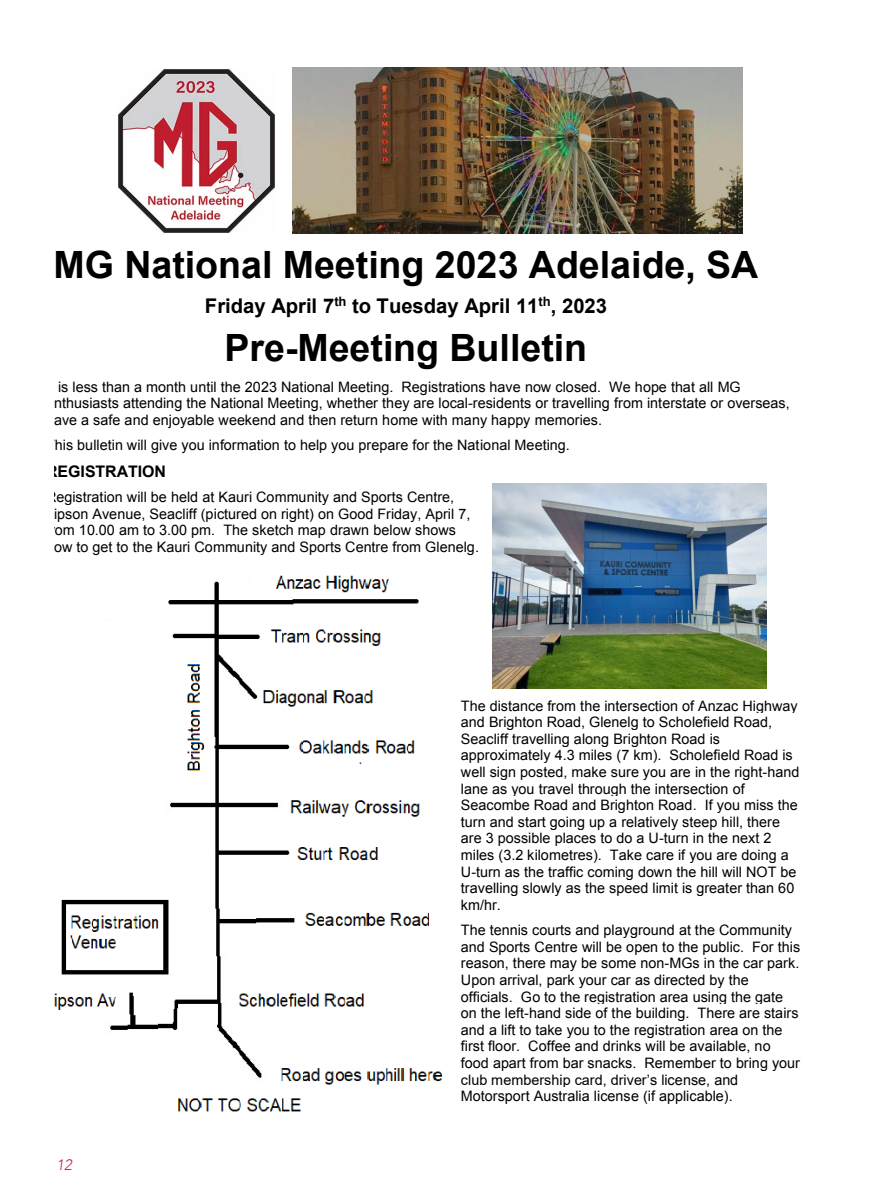
<style>
.page{position:relative;width:893px;height:1200px;background:#fff}
.page>*{position:absolute;margin:0;border:0;box-sizing:border-box;transform-origin:0 0}
.t1{font:700 37.65px "Arial";color:#000}
.t2{font:700 20.25px "Arial";color:#000}
.t3{font:700 15.9px "Arial";letter-spacing:-.005em;color:#000}
.t4{font:italic 300 15px "Avenir";color:#cd1543}
.t5{font:14.4px/16.6px "Arial";color:#000}
</style>
<div class="page">
<img style="left:118px;top:69px;width:157px;height:164px">
<img style="left:293px;top:67px;width:450px;height:167px">
<img style="left:493px;top:483px;width:274px;height:205px">
<img style="left:54px;top:575px;width:389px;height:537px">
<h1 class="t1" style="left:53px;top:239px;width:706px">MG National Meeting 2023 Adelaide, SA</h1>
<h2 class="t2" style="left:205px;top:293px;width:403px">Friday April 7<sup>th</sup> to Tuesday April 11<sup>th</sup>, 2023</h2>
<h1 class="t1" style="left:224px;top:323px;width:364px">Pre-Meeting Bulletin</h1>
<p class="t5" style="left:46px;top:378px;width:745px">It is less than a month until the 2023 National Meeting. Registrations have now closed. We hope that all MG enthusiasts attending the National Meeting, whether they are local-residents or travelling from interstate or overseas, have a safe and enjoyable weekend and then return home with many happy memories.</p>
<p class="t5" style="left:46px;top:437px;width:525px">This bulletin will give you information to help you prepare for the National Meeting.</p>
<p class="t3" style="left:46px;top:460px;width:122px">REGISTRATION</p>
<p class="t5" style="left:46px;top:489px;width:434px">Registration will be held at Kauri Community and Sports Centre, Lipson Avenue, Seacliff (pictured on right) on Good Friday, April 7, from 10.00 am to 3.00 pm. The sketch map drawn below shows how to get to the Kauri Community and Sports Centre from Glenelg.</p>
<p class="t4" style="left:57px;top:1155px;width:17px">12</p>
<p class="t5" style="left:461px;top:697px;width:340px">The distance from the intersection of Anzac Highway and Brighton Road, Glenelg to Scholefield Road, Seacliff travelling along Brighton Road is approximately 4.3 miles (7 km). Scholefield Road is well sign posted, make sure you are in the right-hand lane as you travel through the intersection of Seacombe Road and Brighton Road. If you miss the turn and start going up a relatively steep hill, there are 3 possible places to do a U-turn in the next 2 miles (3.2 kilometres). Take care if you are doing a U-turn as the traffic coming down the hill will NOT be travelling slowly as the speed limit is greater than 60 km/hr.</p>
<p class="t5" style="left:461px;top:921px;width:341px">The tennis courts and playground at the Community and Sports Centre will be open to the public. For this reason, there may be some non-MGs in the car park.<br>Upon arrival, park your car as directed by the officials. Go to the registration area using the gate on the left-hand side of the building. There are stairs and a lift to take you to the registration area on the first floor. Coffee and drinks will be available, no food apart from bar snacks. Remember to bring your club membership card, driver’s license, and Motorsport Australia license (if applicable).</p>
</div>
